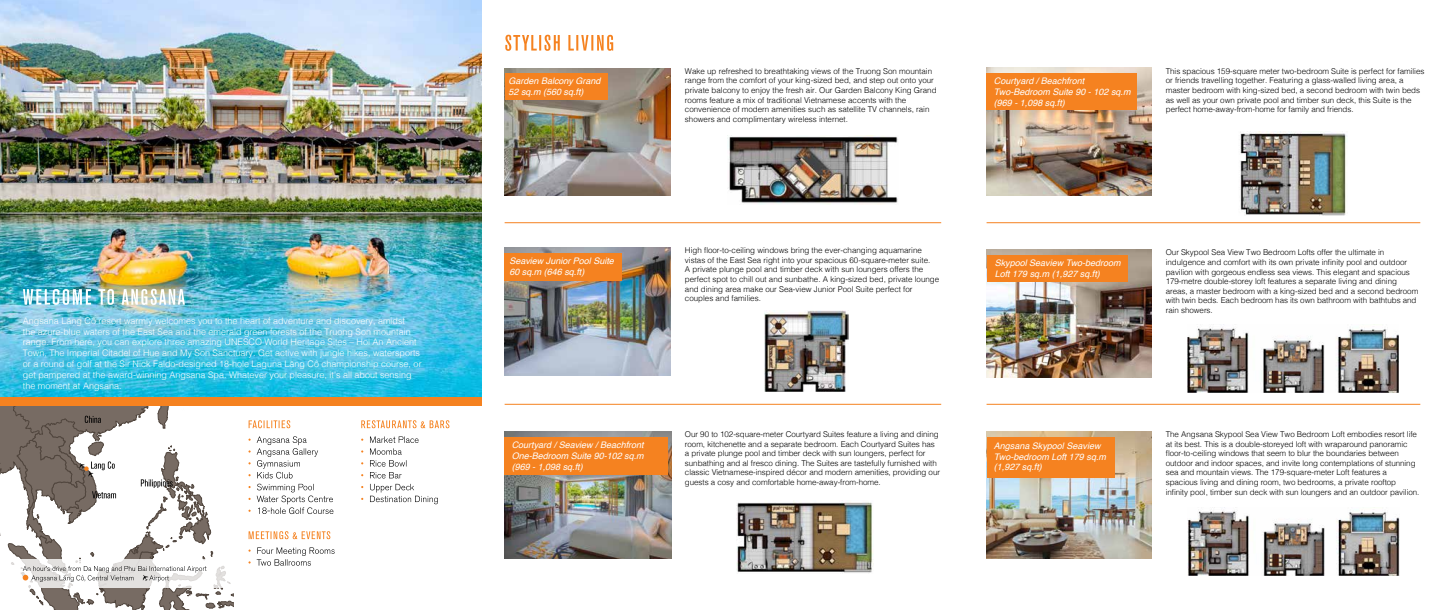
<style>
.page{position:relative;width:1443px;height:610px;background:#fff}
.page>*{position:absolute;margin:0;border:0;box-sizing:border-box;transform-origin:0 0}
.t1{font:300 9px/10.8px "Helvetica";color:#fff}
.t2{font:italic 9px/10.8px "Helvetica";color:#fff}
.t3{font:300 8px/9.6px "Helvetica";letter-spacing:-.005em;color:#000}
</style>
<div class="page">
<img style="left:505px;top:431px;width:166px;height:127px">
<img style="left:986px;top:249px;width:165px;height:128px">
<img style="left:0;top:0;width:482px;height:397px">
<svg style="left:505px;top:35px;width:108px;height:16px"></svg>
<img style="left:505px;top:68px;width:166px;height:128px">
<div style="left:505px;top:74px;width:102px;height:26px;background:#f58220"></div>
<div style="left:505px;top:437px;width:163px;height:37px;background:#f58220"></div>
<img style="left:986px;top:68px;width:165px;height:127px">
<div style="left:986px;top:73px;width:151px;height:37px;background:#f58220"></div>
<img style="left:986px;top:431px;width:165px;height:127px">
<div style="left:986px;top:255px;width:141px;height:27px;background:#f58220"></div>
<hr style="left:505px;top:222px;width:436px;height:1px;background:#f58220">
<hr style="left:986px;top:222px;width:434px;height:1px;background:#f58220">
<hr style="left:505px;top:403px;width:436px;height:1px;background:#f58220">
<hr style="left:986px;top:403px;width:434px;height:1px;background:#f58220">
<div style="left:986px;top:437px;width:128px;height:40px;background:#f58220"></div>
<svg style="left:257px;top:547px;width:78px;height:18px"></svg>
<svg style="left:249px;top:531px;width:81px;height:8px"></svg>
<svg style="left:257px;top:436px;width:76px;height:78px"></svg>
<svg style="left:249px;top:420px;width:41px;height:8px"></svg>
<svg style="left:370px;top:472px;width:68px;height:32px"></svg>
<svg style="left:370px;top:460px;width:36px;height:6px"></svg>
<svg style="left:370px;top:436px;width:49px;height:18px"></svg>
<svg style="left:361px;top:420px;width:88px;height:8px"></svg>
<img style="left:23px;top:289px;width:162px;height:16px">
<div style="left:0;top:397px;width:482px;height:8px;background:#f58220"></div>
<img style="left:765px;top:311px;width:84px;height:80px">
<img style="left:727px;top:136px;width:171px;height:68px">
<img style="left:1187px;top:324px;width:212px;height:68px">
<img style="left:1187px;top:507px;width:212px;height:68px">
<img style="left:1240px;top:132px;width:107px;height:83px">
<svg style="left:0;top:405px;width:234px;height:204px"></svg>
<img style="left:736px;top:501px;width:137px;height:72px">
<img style="left:505px;top:247px;width:166px;height:128px">
<div style="left:505px;top:253px;width:117px;height:27px;background:#f58220"></div>
<p class="t1" style="left:23px;top:314px;width:400px">Angsana Lăng Cô resort warmly welcomes you to the heart of adventure and discovery, amidst<br>the azure-blue waters of the East Sea and the emerald green forests of the Truong Son mountain range. From here, you can explore three amazing UNESCO World Heritage Sites – Hoi An Ancient Town, The Imperial Citadel of Hue and My Son Sanctuary. Get active with jungle hikes, watersports or a round of golf at the Sir Nick Faldo-designed 18-hole Laguna Lăng Cô championship course, or get pampered at the award-winning Angsana Spa. Whatever your pleasure, it’s all about sensing the moment at Angsana.</p>
<p class="t2" style="left:509px;top:76px;width:94px">Garden Balcony Grand<br>52 sq.m (560 sq.ft)</p>
<p class="t3" style="left:685px;top:66px;width:253px">Wake up refreshed to breathtaking views of the Truong Son mountain range from the comfort of your king-sized bed, and step out onto your private balcony to enjoy the fresh air. Our Garden Balcony King Grand rooms feature a mix of traditional Vietnamese accents with the convenience of modern amenities such as satellite TV channels, rain showers and complimentary wireless internet.</p>
<p class="t2" style="left:994px;top:76px;width:138px">Courtyard / Beachfront<br>Two-Bedroom Suite 90 - 102 sq.m (969 - 1,098 sq.ft)</p>
<p class="t3" style="left:1166px;top:66px;width:260px">This spacious 159-square meter two-bedroom Suite is perfect for families or friends travelling together. Featuring a glass-walled living area, a master bedroom with king-sized bed, a second bedroom with twin beds as well as your own private pool and timber sun deck, this Suite is the perfect home-away-from-home for family and friends.</p>
<p class="t2" style="left:509px;top:256px;width:106px">Seaview Junior Pool Suite<br>60 sq.m (646 sq.ft)</p>
<p class="t3" style="left:685px;top:245px;width:256px">High floor-to-ceiling windows bring the ever-changing aquamarine vistas of the East Sea right into your spacious 60-square-meter suite.<br>A private plunge pool and timber deck with sun loungers offers the perfect spot to chill out and sunbathe. A king-sized bed, private lounge and dining area make our Sea-view Junior Pool Suite perfect for couples and families.</p>
<p class="t2" style="left:995px;top:258px;width:127px">Skypool Seaview Two-bedroom<br>Loft 179 sq.m (1,927 sq.ft)</p>
<p class="t3" style="left:1166px;top:247px;width:254px">Our Skypool Sea View Two Bedroom Lofts offer the ultimate in indulgence and comfort with its own private infinity pool and outdoor pavilion with gorgeous endless sea views. This elegant and spacious 179-metre double-storey loft features a separate living and dining areas, a master bedroom with a king-sized bed and a second bedroom with twin beds. Each bedroom has its own bathroom with bathtubs and rain showers.</p>
<p class="t2" style="left:512px;top:439px;width:134px;text-align:justify">Courtyard / Seaview / Beachfront One-Bedroom Suite 90-102 sq.m (969 - 1,098 sq.ft)</p>
<p class="t3" style="left:685px;top:428px;width:257px">Our 90 to 102-square-meter Courtyard Suites feature a living and dining room, kitchenette and a separate bedroom. Each Courtyard Suites has a private plunge pool and timber deck with sun loungers, perfect for sunbathing and al fresco dining. The Suites are tastefully furnished with classic Vietnamese-inspired décor and modern amenities, providing our guests a cosy and comfortable home-away-from-home.</p>
<p class="t2" style="left:994px;top:440px;width:114px">Angsana Skypool Seaview<br>Two-bedroom Loft 179 sq.m (1,927 sq.ft)</p>
<p class="t3" style="left:1166px;top:428px;width:255px">The Angsana Skypool Sea View Two Bedroom Loft embodies resort life at its best. This is a double-storeyed loft with wraparound panoramic floor-to-ceiling windows that seem to blur the boundaries between outdoor and indoor spaces, and invite long contemplations of stunning sea and mountain views. The 179-square-meter Loft features a spacious living and dining room, two bedrooms, a private rooftop infinity pool, timber sun deck with sun loungers and an outdoor pavilion.</p>
</div>
